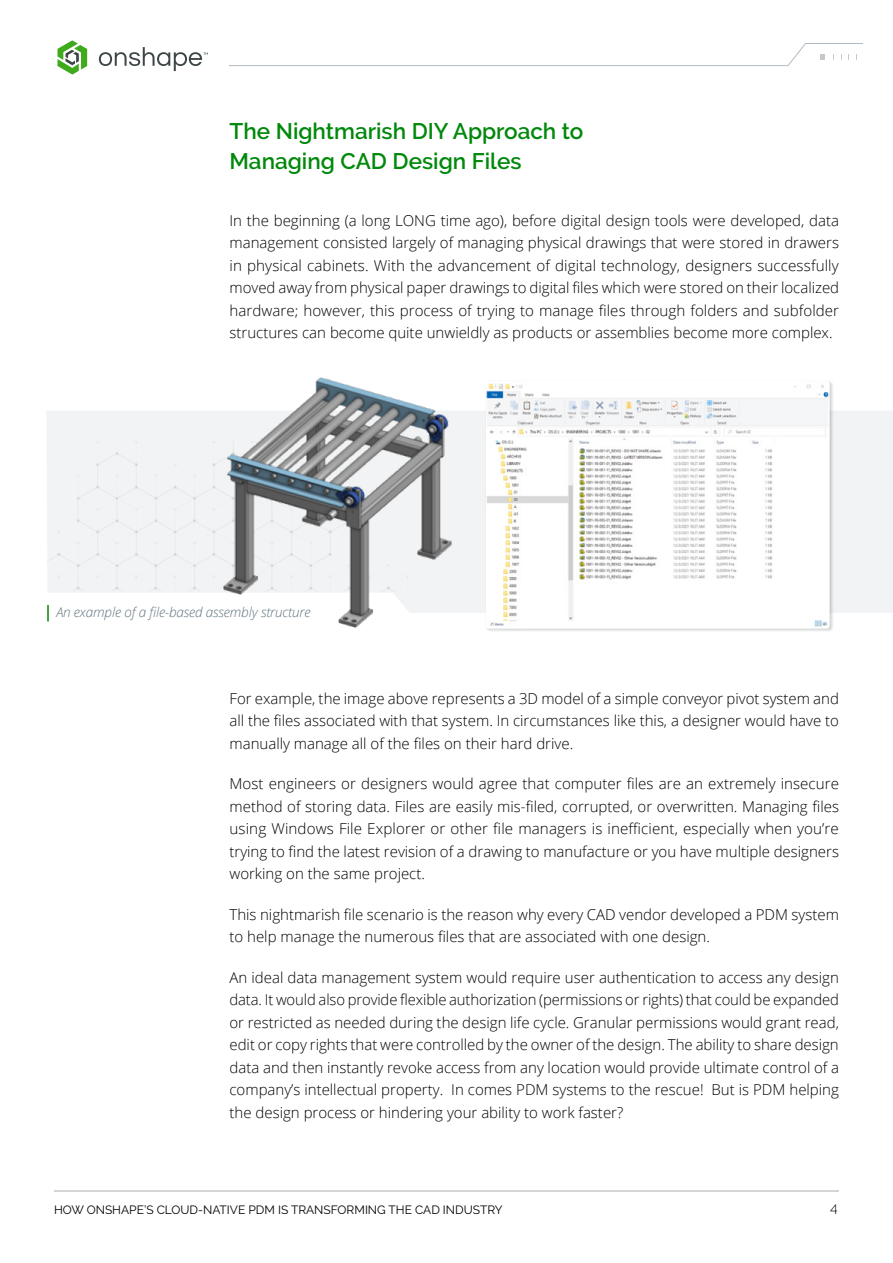
<style>
.page{position:relative;width:893px;height:1263px;background:#fff}
.page>*{position:absolute;margin:0;border:0;box-sizing:border-box;transform-origin:0 0}
.t1{font:600 22.5px/30px "PTC Raleway";color:#00890b}
.t2{font:300 15px/22.5px "Open Sans";color:#000;text-align:justify}
.t3{font:italic 300 13.5px "Open Sans";letter-spacing:-.01em;color:#617480}
.t4{font:300 13.5px "PTC Raleway";color:#000}
.t5{font:12px "PTC Raleway";color:#000}
</style>
<div class="page">
<svg style="left:229px;top:43px;width:634px;height:23px"></svg>
<hr style="left:54px;top:1191px;width:785px;height:1px;background:#afadae">
<svg style="left:99px;top:47px;width:109px;height:24px"></svg>
<svg style="left:57px;top:40px;width:30px;height:35px"></svg>
<svg style="left:47px;top:411px;width:846px;height:202px;fill:#f1f3f4"></svg>
<div style="left:47px;top:440px;width:150px;height:152px;background:#f1f3f4"></div>
<div style="left:485px;top:380px;width:349px;height:252px;background:#3d4547;opacity:.25"></div>
<img style="left:486px;top:381px;width:344px;height:248px">
<img style="left:197px;top:377px;width:257px;height:251px">
<svg style="left:47px;top:605px;width:2px;height:16px"></svg>
<h1 class="t1" style="left:230px;top:116px;width:355px">The Nightmarish DIY Approach to<br>Managing CAD Design Files</h1>
<p class="t2" style="left:230px;top:208px;width:611px">In the beginning (a long LONG time ago), before digital design tools were developed, data management consisted largely of managing physical drawings that were stored in drawers in physical cabinets. With the advancement of digital technology, designers successfully moved away from physical paper drawings to digital files which were stored on their localized hardware; however, this process of trying to manage files through folders and subfolder structures can become quite unwieldly as products or assemblies become more complex.</p>
<p class="t3" style="left:56px;top:603px;width:256px">An example of a file-based assembly structure</p>
<p class="t2" style="left:230px;top:686px;width:611px">For example, the image above represents a 3D model of a simple conveyor pivot system and all the files associated with that system. In circumstances like this, a designer would have to manually manage all of the files on their hard drive.</p>
<p class="t2" style="left:230px;top:772px;width:611px">Most engineers or designers would agree that computer files are an extremely insecure method of storing data. Files are easily mis-filed, corrupted, or overwritten. Managing files using Windows File Explorer or other file managers is inefficient, especially when you’re trying to find the latest revision of a drawing to manufacture or you have multiple designers working on the same project.</p>
<p class="t2" style="left:230px;top:902px;width:611px">This nightmarish file scenario is the reason why every CAD vendor developed a PDM system to help manage the numerous files that are associated with one design.</p>
<p class="t2" style="left:230px;top:965px;width:611px">An ideal data management system would require user authentication to access any design data. It would also provide flexible authorization (permissions or rights) that could be expanded or restricted as needed during the design life cycle. Granular permissions would grant read, edit or copy rights that were controlled by the owner of the design. The ability to share design data and then instantly revoke access from any location would provide ultimate control of a company’s intellectual property. In comes PDM systems to the rescue! But is PDM helping the design process or hindering your ability to work faster?</p>
<p class="t5" style="left:54px;top:1203px;width:450px">HOW ONSHAPE’S CLOUD-NATIVE PDM IS TRANSFORMING THE CAD INDUSTRY</p>
<p class="t4" style="left:830px;top:1202px;width:9px">4</p>
</div>
